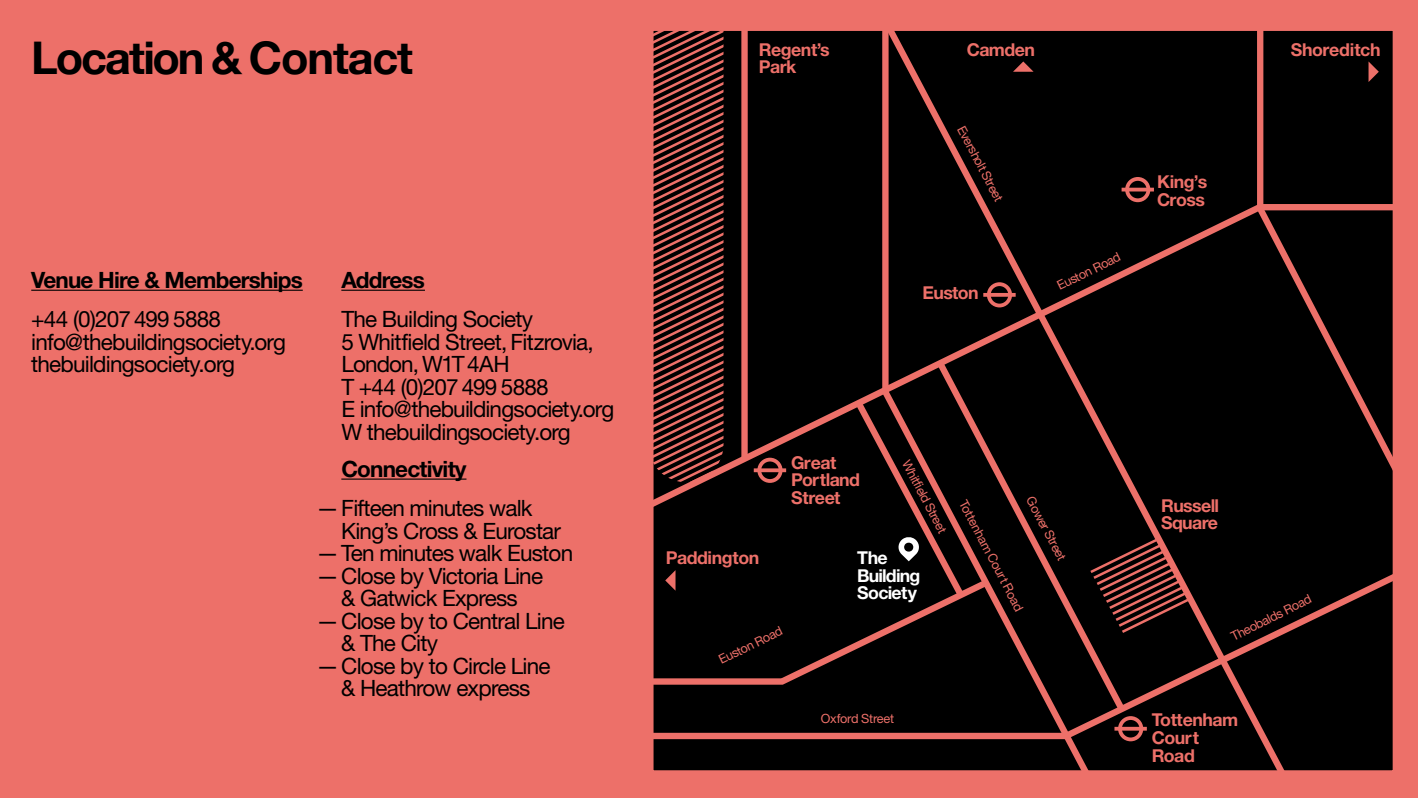
<style>
.page{position:relative;width:1418px;height:798px;background:#ed7069}
.page>*{position:absolute;margin:0;border:0;box-sizing:border-box;transform-origin:0 0}
.t1{font:700 45px "Helvetica Neue";letter-spacing:-.03em;color:#000}
.t2{font:22.5px/22.5px "Helvetica Neue LT Std";letter-spacing:-.035em;color:#000}
.t3{font:700 22.5px "Helvetica Neue LT Std";letter-spacing:-.035em;color:#000}
.t4{font:700 17.75px/17.8px "Helvetica Neue LT Std";letter-spacing:-.03em;color:#ed7069}
.t5{font:700 17.75px/17.8px "Helvetica Neue LT Std";letter-spacing:-.04em;color:#fff}
.t6{font:12.75px "Helvetica Neue LT Std";color:#ed7069}
.t7{font:12.62px "Helvetica Neue LT Std";letter-spacing:-.02em;color:#ed7069}
</style>
<div class="page">
<hr style="left:341px;top:289px;width:84px;height:2px;background:#000">
<hr style="left:31px;top:289px;width:272px;height:2px;background:#000">
<hr style="left:341px;top:478px;width:125px;height:1px;background:#000">
<div style="left:650px;top:28px;width:745px;height:745px;background:#000"></div>
<svg style="left:1296px;top:28px;width:99px;height:514px"></svg>
<svg style="left:1296px;top:542px;width:99px;height:201px"></svg>
<div style="left:647px;top:732px;width:419px;height:7px;background:#ed7069"></div>
<svg style="left:878px;top:28px;width:418px;height:745px"></svg>
<div style="left:1125px;top:177px;width:25px;height:25px;border:4px solid #ed7069;border-radius:50%"></div>
<hr style="left:1121px;top:188px;width:33px;height:3px;background:#ed7069">
<div style="left:1118px;top:716px;width:25px;height:25px;border:4px solid #ed7069;border-radius:50%"></div>
<svg style="left:1114px;top:726px;width:32px;height:4px"></svg>
<svg style="left:995px;top:201px;width:400px;height:315px"></svg>
<svg style="left:1089px;top:536px;width:101px;height:97px"></svg>
<svg style="left:1368px;top:61px;width:10px;height:21px"></svg>
<svg style="left:650px;top:28px;width:345px;height:659px"></svg>
<svg style="left:1013px;top:61px;width:20px;height:11px"></svg>
<h1 class="t1" style="left:31px;top:23px;width:383px">Location &amp; Contact</h1>
<p class="t3" style="left:31px;top:266px;width:273px">Venue Hire &amp; Memberships</p>
<p class="t3" style="left:341px;top:266px;width:85px">Address</p>
<p class="t2" style="left:31px;top:307px;width:256px">+44 (0)207 499 5888 info@thebuildingsociety.org thebuildingsociety.org</p>
<p class="t2" style="left:341px;top:307px;width:275px">The Building Society<br>5 Whitfield Street, Fitzrovia,<br>London, W1T 4AH<br>T +44 (0)207 499 5888<br>E info@thebuildingsociety.org<br>W thebuildingsociety.org</p>
<p class="t3" style="left:341px;top:455px;width:127px">Connectivity</p>
<p class="t2" style="left:316px;top:496px;width:218px">—Fifteen minutes walk</p>
<p class="t2" style="left:341px;top:519px;width:221px">King’s Cross &amp; Eurostar</p>
<p class="t2" style="left:316px;top:541px;width:258px">—Ten minutes walk Euston</p>
<p class="t2" style="left:316px;top:564px;width:228px">—Close by Victoria Line</p>
<p class="t2" style="left:341px;top:586px;width:178px">&amp; Gatwick Express</p>
<p class="t2" style="left:316px;top:609px;width:250px">—Close by to Central Line</p>
<p class="t2" style="left:341px;top:631px;width:98px">&amp; The City</p>
<p class="t2" style="left:316px;top:654px;width:236px">—Close by to Circle Line</p>
<p class="t2" style="left:341px;top:676px;width:191px">&amp; Heathrow express</p>
<p class="t4" style="left:759px;top:40px;width:72px">Regent’s<br>Park</p>
<p class="t4" style="left:966px;top:40px;width:70px">Camden</p>
<p class="t4" style="left:1290px;top:40px;width:91px">Shoreditch</p>
<p class="t7" style="left:967px;top:123px;width:85px;rotate:62deg">Eversholt Street</p>
<p class="t4" style="left:922px;top:284px;width:58px">Euston</p>
<p class="t6" style="left:1054px;top:279px;width:70px;rotate:-26deg">Euston Road</p>
<p class="t4" style="left:1157px;top:172px;width:52px">King’s<br>Cross</p>
<p class="t4" style="left:665px;top:548px;width:95px">Paddington</p>
<p class="t4" style="left:791px;top:453px;width:70px">Great<br>Portland<br>Street</p>
<p class="t7" style="left:912px;top:457px;width:82px;rotate:62deg">Whitfield Street</p>
<p class="t5" style="left:857px;top:548px;width:65px">The<br>Building<br>Society</p>
<p class="t6" style="left:716px;top:653px;width:70px;rotate:-26deg">Euston Road</p>
<p class="t7" style="left:1036px;top:493px;width:72px;rotate:62deg">Gower Street</p>
<p class="t7" style="left:969px;top:497px;width:125px;rotate:62deg">Tottenham Court Road</p>
<p class="t7" style="left:820px;top:711px;width:75px">Oxford Street</p>
<p class="t4" style="left:1161px;top:496px;width:60px">Russell<br>Square</p>
<p class="t6" style="left:1228px;top:629px;width:89px;rotate:-26deg">Theobalds Road</p>
<p class="t4" style="left:1152px;top:710px;width:88px">Tottenham<br>Court<br>Road</p>
</div>
